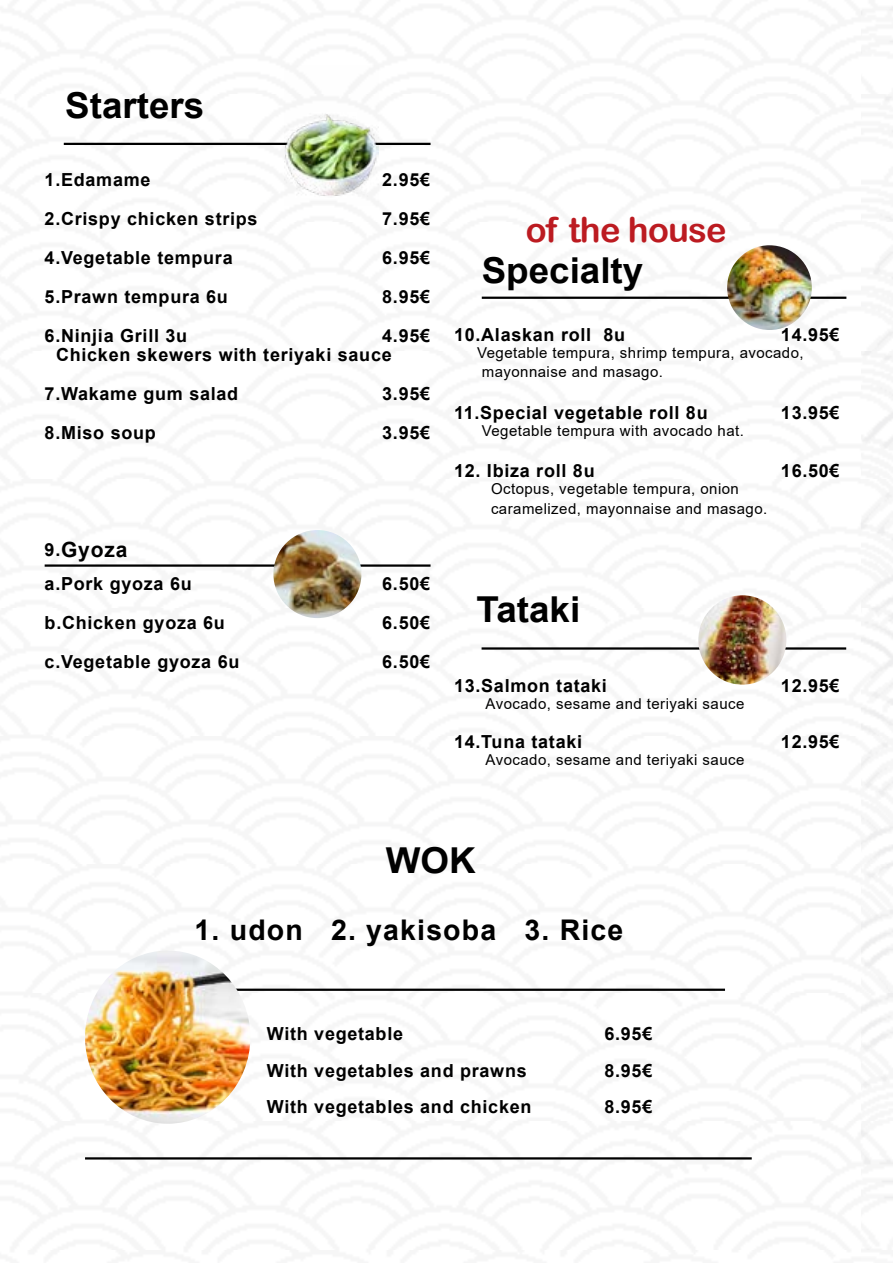
<style>
.page{position:relative;width:893px;height:1263px;background:#fff}
.page>*{position:absolute;margin:0;border:0;box-sizing:border-box;transform-origin:0 0}
.t1{font:700 35.7px "Arial";color:#000}
.t2{font:34.5px "Arial Rounded MT Bold";letter-spacing:-.02em;color:#bc1b21}
.t3{font:700 28.5px "Arial";letter-spacing:.04em;color:#000}
.t4{font:700 21px "Arial";letter-spacing:.04em;color:#000}
.t5{font:700 18px/19.5px "Arial";letter-spacing:.04em;color:#000}
.t6{font:15px/19.5px "Arial";letter-spacing:.03em;color:#000}
.s1{font-size:18px}
</style>
<div class="page">
<hr style="left:64px;top:143px;width:367px;height:2px;background:#000">
<hr style="left:482px;top:297px;width:364px;height:2px;background:#000">
<hr style="left:482px;top:647px;width:364px;height:3px;background:#000">
<hr style="left:45px;top:564px;width:386px;height:3px;background:#000">
<hr style="left:179px;top:988px;width:546px;height:3px;background:#000">
<hr style="left:85px;top:1157px;width:667px;height:2px;background:#000">
<img style="left:85px;top:950px;width:165px;height:174px">
<img style="left:285px;top:114px;width:93px;height:83px">
<img style="left:727px;top:245px;width:85px;height:85px;border-radius:42px">
<img style="left:273px;top:530px;width:88px;height:88px;border-radius:44px">
<img style="left:698px;top:595px;width:88px;height:90px">
<h1 class="t1" style="left:65px;top:80px;width:141px">Starters</h1>
<p class="t5" style="left:45px;top:170px;width:107px">1.Edamame</p>
<p class="t5" style="left:382px;top:170px;width:49px">2.95€</p>
<p class="t5" style="left:45px;top:209px;width:214px">2.Crispy chicken strips</p>
<p class="t5" style="left:382px;top:209px;width:49px">7.95€</p>
<p class="t5" style="left:45px;top:248px;width:190px">4.Vegetable tempura</p>
<p class="t5" style="left:382px;top:248px;width:49px">6.95€</p>
<p class="t5" style="left:45px;top:287px;width:185px">5.Prawn tempura 6u</p>
<p class="t5" style="left:382px;top:287px;width:49px">8.95€</p>
<p class="t5" style="left:45px;top:326px;width:144px">6.Ninjia Grill 3u</p>
<p class="t5" style="left:56px;top:326px;width:376px;text-indent:326px">4.95€<br>Chicken skewers with teriyaki sauce</p>
<p class="t5" style="left:45px;top:384px;width:195px">7.Wakame gum salad</p>
<p class="t5" style="left:382px;top:384px;width:49px">3.95€</p>
<p class="t5" style="left:45px;top:423px;width:113px">8.Miso soup</p>
<p class="t5" style="left:382px;top:423px;width:49px">3.95€</p>
<p class="t4" style="left:45px;top:535px;width:84px"><span class="s1">9.</span>Gyoza</p>
<p class="t5" style="left:45px;top:574px;width:149px">a.Pork gyoza 6u</p>
<p class="t5" style="left:382px;top:574px;width:49px">6.50€</p>
<p class="t5" style="left:45px;top:613px;width:182px">b.Chicken gyoza 6u</p>
<p class="t5" style="left:382px;top:613px;width:49px">6.50€</p>
<p class="t5" style="left:45px;top:652px;width:196px">c.Vegetable gyoza 6u</p>
<p class="t5" style="left:382px;top:652px;width:49px">6.50€</p>
<h2 class="t2" style="left:526px;top:209px;width:203px">of the house</h2>
<h1 class="t1" style="left:482px;top:245px;width:163px">Specialty</h1>
<p class="t5" style="left:454px;top:325px;width:173px">10.Alaskan roll 8u</p>
<p class="t5" style="left:781px;top:325px;width:60px">14.95€</p>
<p class="t6" style="left:482px;top:343px;width:323px;text-indent:-5px">Vegetable tempura, shrimp tempura, avocado, mayonnaise and masago.</p>
<p class="t5" style="left:454px;top:403px;width:255px">11.Special vegetable roll 8u</p>
<p class="t5" style="left:781px;top:403px;width:60px">13.95€</p>
<p class="t6" style="left:482px;top:421px;width:264px">Vegetable tempura with avocado hat.</p>
<p class="t5" style="left:454px;top:461px;width:142px">12. Ibiza roll 8u</p>
<p class="t5" style="left:781px;top:461px;width:60px">16.50€</p>
<p class="t6" style="left:491px;top:479px;width:278px">Octopus, vegetable tempura, onion caramelized, mayonnaise and masago.</p>
<h1 class="t1" style="left:477px;top:584px;width:105px">Tataki</h1>
<p class="t5" style="left:454px;top:676px;width:154px">13.Salmon tataki</p>
<p class="t5" style="left:781px;top:676px;width:60px">12.95€</p>
<p class="t6" style="left:486px;top:693px;width:260px">Avocado, sesame and teriyaki sauce</p>
<p class="t5" style="left:454px;top:732px;width:130px">14.Tuna tataki</p>
<p class="t5" style="left:781px;top:732px;width:60px">12.95€</p>
<p class="t6" style="left:486px;top:749px;width:260px">Avocado, sesame and teriyaki sauce</p>
<h1 class="t1" style="left:386px;top:835px;width:91px">WOK</h1>
<h3 class="t3" style="left:195px;top:909px;width:430px">1. udon 2. yakisoba 3. Rice</h3>
<p class="t5" style="left:267px;top:1024px;width:138px">With vegetable</p>
<p class="t5" style="left:604px;top:1024px;width:49px">6.95€</p>
<p class="t5" style="left:267px;top:1061px;width:261px">With vegetables and prawns</p>
<p class="t5" style="left:604px;top:1061px;width:49px">8.95€</p>
<p class="t5" style="left:267px;top:1097px;width:266px">With vegetables and chicken</p>
<p class="t5" style="left:604px;top:1097px;width:49px">8.95€</p>
</div>
